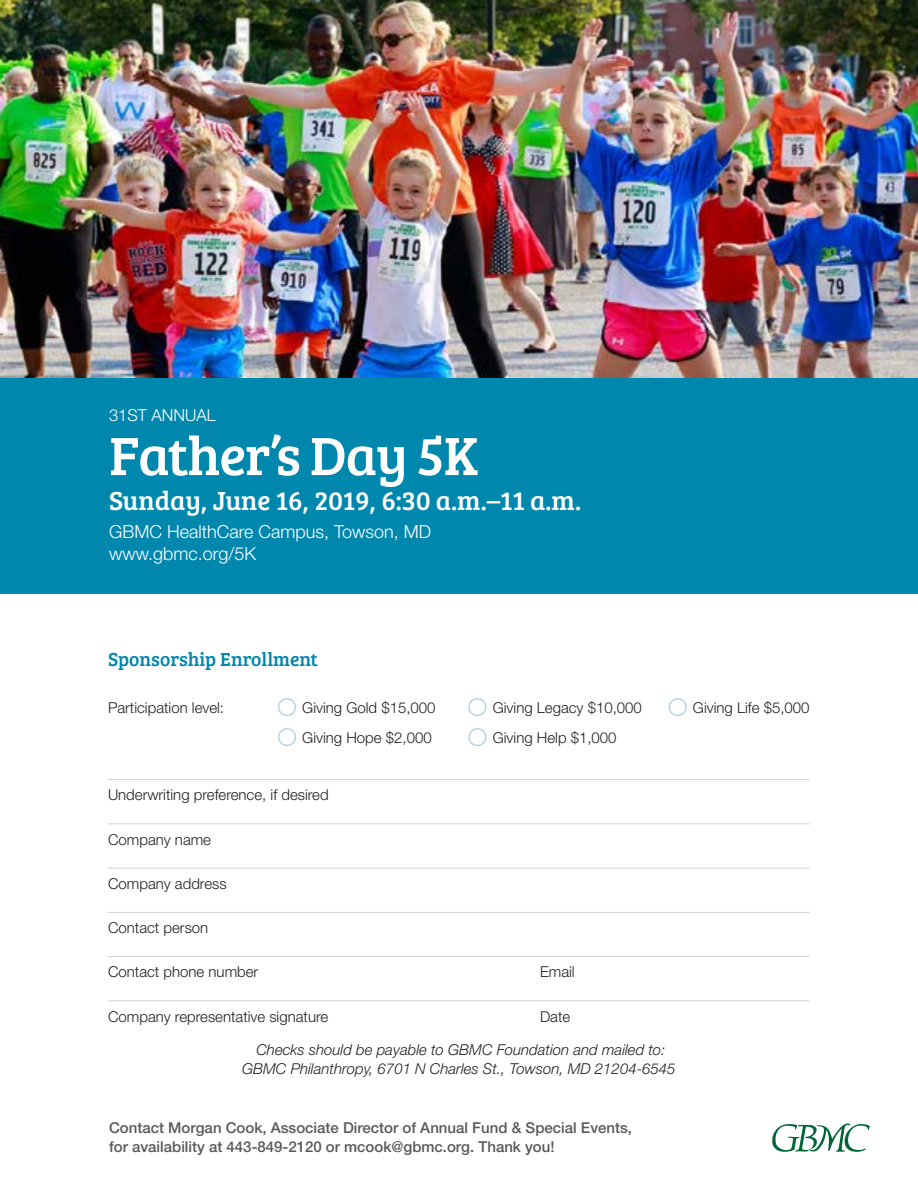
<style>
.page{position:relative;width:918px;height:1188px;background:#fff}
.page>*{position:absolute;margin:0;border:0;box-sizing:border-box;transform-origin:0 0}
.t1{font:55.5px "Bree Serif";letter-spacing:-.02em;color:#fff}
.t2{font:27px "Bree Serif";color:#fff}
.sub1{font:19.5px "Bree Serif";color:#0087ad}
.t3{font:300 18px/21.6px "Helvetica Neue";color:#fff}
.t4{font:300 16.5px "Helvetica Neue";color:#fff}
.Body{font:300 15px "Helvetica Neue";color:#231f20}
.t5{font:500 15px/19.2px "Helvetica Neue";color:#58595b}
.Body-2{font:italic 300 15px/19.5px "Helvetica Neue";color:#231f20;text-align:center}
</style>
<div class="page">
<img style="left:0;top:0;width:918px;height:378px">
<div style="left:0;top:378px;width:918px;height:216px;background:#0087ad"></div>
<svg style="left:772px;top:1123px;width:98px;height:29px"></svg>
<hr style="left:108px;top:779px;width:702px;height:1px;background:#d1d3d4">
<hr style="left:108px;top:824px;width:702px;height:1px;background:#d1d3d4">
<hr style="left:108px;top:868px;width:702px;height:1px;background:#d1d3d4">
<hr style="left:108px;top:912px;width:702px;height:1px;background:#d1d3d4">
<hr style="left:108px;top:956px;width:702px;height:1px;background:#d1d3d4">
<hr style="left:108px;top:1001px;width:702px;height:1px;background:#d1d3d4">
<p class="t4" style="left:109px;top:405px;width:108px">31ST ANNUAL</p>
<h1 class="t1" style="left:109px;top:415px;width:371px">Father’s Day 5K</h1>
<h2 class="t2" style="left:109px;top:480px;width:474px">Sunday, June 16, 2019, 6:30 a.m.–11 a.m.</h2>
<p class="t3" style="left:109px;top:520px;width:324px">GBMC HealthCare Campus, Towson, MD www.gbmc.org/5K</p>
<p class="sub1" style="left:108px;top:645px;width:211px">Sponsorship Enrollment</p>
<p class="Body" style="left:108px;top:698px;width:118px">Participation level:</p>
<p class="Body" style="left:302px;top:698px;width:135px">Giving Gold $15,000</p>
<p class="Body" style="left:493px;top:698px;width:151px">Giving Legacy $10,000</p>
<p class="Body" style="left:693px;top:698px;width:118px">Giving Life $5,000</p>
<p class="Body" style="left:302px;top:728px;width:131px">Giving Hope $2,000</p>
<p class="Body" style="left:493px;top:728px;width:125px">Giving Help $1,000</p>
<p class="Body" style="left:108px;top:786px;width:222px">Underwriting preference, if desired</p>
<p class="Body" style="left:108px;top:830px;width:105px">Company name</p>
<p class="Body" style="left:108px;top:874px;width:120px">Company address</p>
<p class="Body" style="left:108px;top:918px;width:102px">Contact person</p>
<p class="Body" style="left:108px;top:963px;width:152px">Contact phone number</p>
<p class="Body" style="left:540px;top:963px;width:36px">Email</p>
<p class="Body" style="left:108px;top:1007px;width:222px">Company representative signature</p>
<p class="Body" style="left:540px;top:1007px;width:32px">Date</p>
<p class="Body-2" style="left:242px;top:1039px;width:435px">Checks should be payable to GBMC Foundation and mailed to:<br>GBMC Philanthropy, 6701 N Charles St., Towson, MD 21204-6545</p>
<p class="t5" style="left:109px;top:1118px;width:524px">Contact Morgan Cook, Associate Director of Annual Fund &amp; Special Events, for availability at 443-849-2120 or mcook@gbmc.org. Thank you!</p>
</div>
